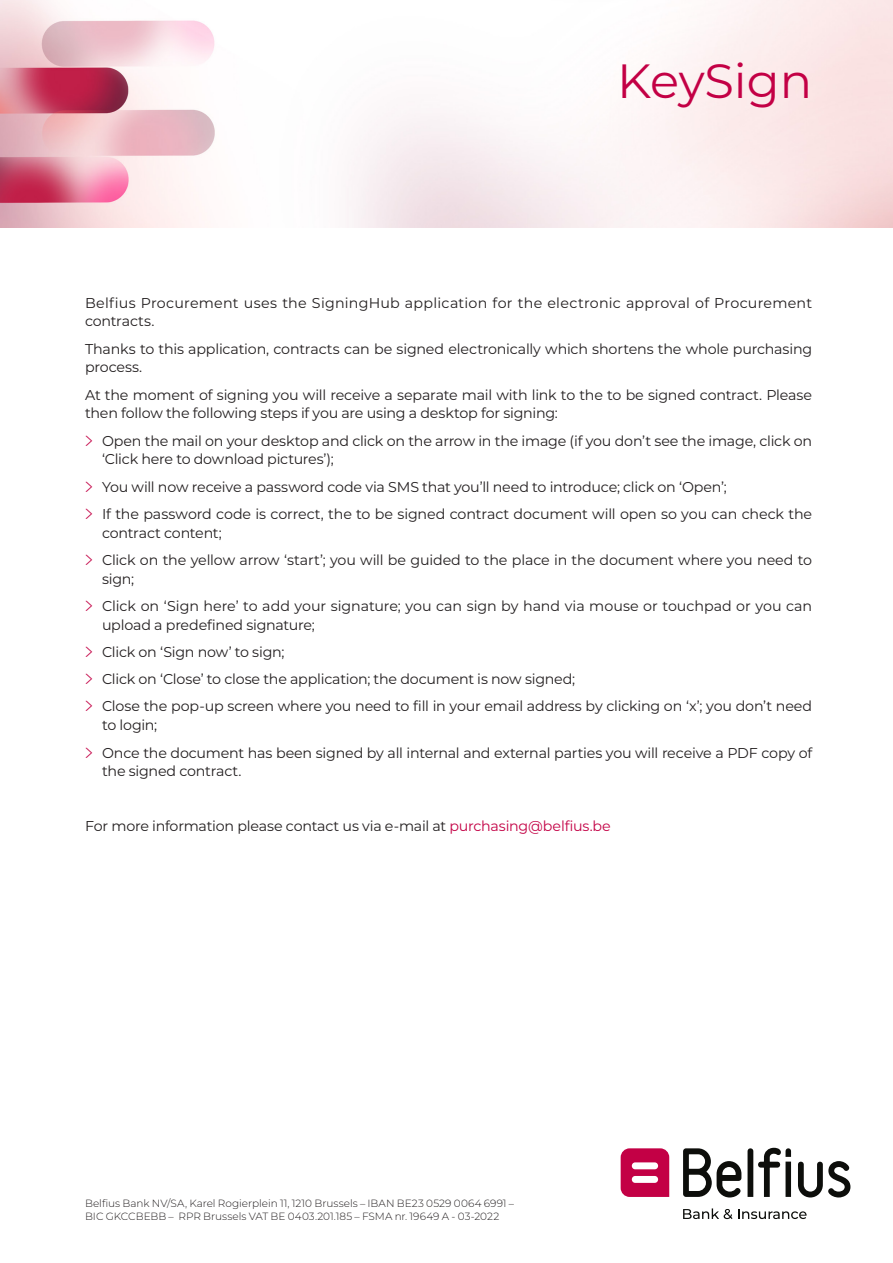
<style>
.page{position:relative;width:893px;height:1263px;background:#fff}
.page>*{position:absolute;margin:0;border:0;box-sizing:border-box;transform-origin:0 0}
.t1{font:48px "Belfius Montserrat";letter-spacing:-.005em;color:#c30045}
.lopende{font:14.25px/18.8px "Belfius Montserrat";letter-spacing:-.015em;color:#231f20}
.lopende-2{font:14.25px/18.8px "Belfius Montserrat";letter-spacing:.015em;color:#231f20}
.voetnoot{font:300 10.5px/13.5px "Belfius Montserrat";color:#231f20}
.s1{font-family:"Belfius Alternative";color:#c30045}
.s2{color:#c30045}
</style>
<div class="page">
<img style="left:0;top:0;width:893px;height:227px">
<svg style="left:683px;top:1148px;width:58px;height:49px"></svg>
<svg style="left:747px;top:1148px;width:44px;height:49px"></svg>
<svg style="left:798px;top:1161px;width:52px;height:36px"></svg>
<svg style="left:621px;top:1148px;width:48px;height:49px;background:#c50a4c"></svg>
<div style="left:632px;top:1162px;width:26px;height:7px;background:#fff;border-radius:3px"></div>
<div style="left:632px;top:1176px;width:26px;height:7px;background:#fff;border-radius:3px"></div>
<svg style="left:683px;top:1208px;width:49px;height:11px"></svg>
<svg style="left:738px;top:1209px;width:69px;height:10px"></svg>
<p class="t1" style="left:617px;top:51px;width:196px">KeySign</p>
<p class="lopende-2" style="left:85px;top:293px;width:729px">Belfius Procurement uses the SigningHub application for the electronic approval of Procurement contracts.</p>
<p class="lopende" style="left:85px;top:339px;width:729px">Thanks to this application, contracts can be signed electronically which shortens the whole purchasing process.</p>
<p class="lopende" style="left:85px;top:385px;width:729px">At the moment of signing you will receive a separate mail with link to the to be signed contract. Please then follow the following steps if you are using a desktop for signing:</p>
<p class="lopende" style="left:102px;top:431px;width:712px;text-indent:-17px"><span class="s1">&gt;</span> Open the mail on your desktop and click on the arrow in the image (if you don’t see the image, click on ‘Click here to download pictures’);</p>
<p class="lopende" style="left:85px;top:477px;width:643px"><span class="s1">&gt;</span> You will now receive a password code via SMS that you’ll need to introduce; click on ‘Open’;</p>
<p class="lopende" style="left:102px;top:504px;width:712px;text-indent:-17px"><span class="s1">&gt;</span> If the password code is correct, the to be signed contract document will open so you can check the contract content;</p>
<p class="lopende" style="left:102px;top:550px;width:712px;text-indent:-17px"><span class="s1">&gt;</span> Click on the yellow arrow ‘start’; you will be guided to the place in the document where you need to sign;</p>
<p class="lopende" style="left:102px;top:596px;width:712px;text-indent:-17px"><span class="s1">&gt;</span> Click on ‘Sign here’ to add your signature; you can sign by hand via mouse or touchpad or you can upload a predefined signature;</p>
<p class="lopende" style="left:85px;top:642px;width:201px"><span class="s1">&gt;</span> Click on ‘Sign now’ to sign;</p>
<p class="lopende" style="left:85px;top:670px;width:492px"><span class="s1">&gt;</span> Click on ‘Close’ to close the application; the document is now signed;</p>
<p class="lopende" style="left:102px;top:697px;width:712px;text-indent:-17px"><span class="s1">&gt;</span> Close the pop-up screen where you need to fill in your email address by clicking on ‘x’; you don’t need to login;</p>
<p class="lopende" style="left:102px;top:743px;width:712px;text-indent:-17px"><span class="s1">&gt;</span> Once the document has been signed by all internal and external parties you will receive a PDF copy of the signed contract.</p>
<p class="lopende" style="left:85px;top:816px;width:527px">For more information please contact us via e-mail at <span class="s2">purchasing@belfius.be</span></p>
<p class="voetnoot" style="left:85px;top:1196px;width:431px">Belfius Bank NV/SA, Karel Rogierplein 11, 1210 Brussels – IBAN BE23 0529 0064 6991 –<br>BIC GKCCBEBB – RPR Brussels VAT BE 0403.201.185 – FSMA nr. 19649 A - 03-2022</p>
</div>
